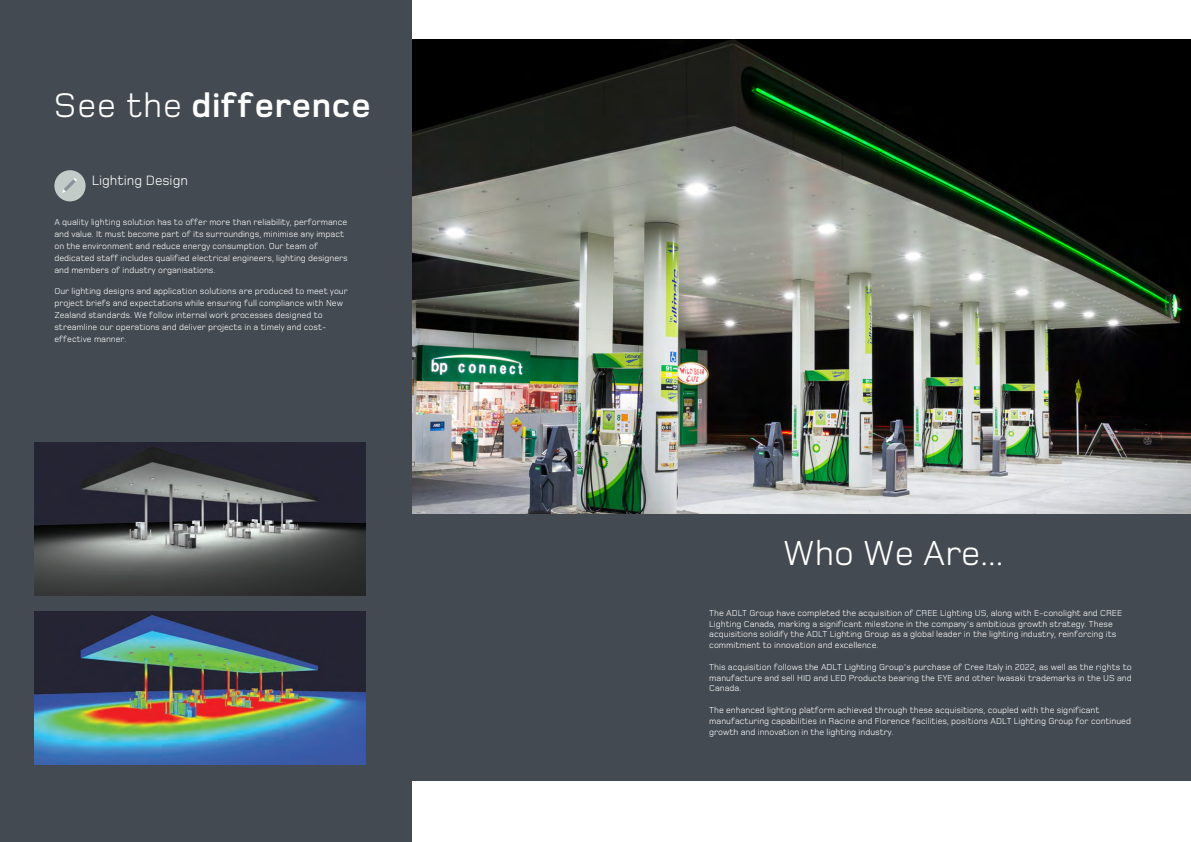
<style>
.page{position:relative;width:1191px;height:842px;background:#fff}
.page>*{position:absolute;margin:0;border:0;box-sizing:border-box;transform-origin:0 0}
.t1{font:36px "Foundry Monoline";color:#fff}
.Large_headin{font:700 35.4px "Foundry Monoline";letter-spacing:.02em;color:#fff}
.sub_titles{font:14px "Foundry Monoline";color:#fff}
.paragraph{font:9px/12px "Foundry Monoline";color:#fff}
.s1{font-weight:400}
</style>
<div class="page">
<img style="left:411px;top:40px;width:780px;height:474px">
<div style="left:0;top:0;width:411px;height:842px;background:#434a51"></div>
<img style="left:35px;top:611px;width:331px;height:153px">
<img style="left:35px;top:442px;width:331px;height:153px">
<div style="left:54px;top:170px;width:32px;height:31px;background:#c2cbc8;border-radius:50%"></div>
<svg style="left:62px;top:178px;width:15px;height:15px"></svg>
<div style="left:411px;top:514px;width:780px;height:266px;background:#434a51"></div>
<p class="Large_headin" style="left:54px;top:86px;width:318px"><span class="s1">See the</span> difference</p>
<p class="sub_titles" style="left:92px;top:172px;width:98px">Lighting Design</p>
<p class="paragraph" style="left:54px;top:216px;width:295px">A quality lighting solution has to offer more than reliability, performance and value. It must become part of its surroundings, minimise any impact on the environment and reduce energy consumption. Our team of dedicated staff includes qualified electrical engineers, lighting designers and members of industry organisations.</p>
<p class="paragraph" style="left:54px;top:285px;width:295px">Our lighting designs and application solutions are produced to meet your project briefs and expectations while ensuring full compliance with New Zealand standards. We follow internal work processes designed to streamline our operations and deliver projects in a timely and cost&shy;effective manner.</p>
<h1 class="t1" style="left:783px;top:533px;width:222px">Who We Are...</h1>
<p class="paragraph" style="left:709px;top:608px;width:414px;line-height:10.8px">The ADLT Group have completed the acquisition of CREE Lighting US, along with E-conolight and CREE Lighting Canada, marking a significant milestone in the company's ambitious growth strategy. These acquisitions solidify the ADLT Lighting Group as a global leader in the lighting industry, reinforcing its commitment to innovation and excellence.</p>
<p class="paragraph" style="left:709px;top:662px;width:424px;line-height:10.8px;text-align:justify">This acquisition follows the ADLT Lighting Group's purchase of Cree Italy in 2022, as well as the rights to manufacture and sell HID and LED Products bearing the EYE and other Iwasaki trademarks in the US and Canada.</p>
<p class="paragraph" style="left:709px;top:705px;width:423px;line-height:10.8px">The enhanced lighting platform achieved through these acquisitions, coupled with the significant manufacturing capabilities in Racine and Florence facilities, positions ADLT Lighting Group for continued growth and innovation in the lighting industry.</p>
</div>
